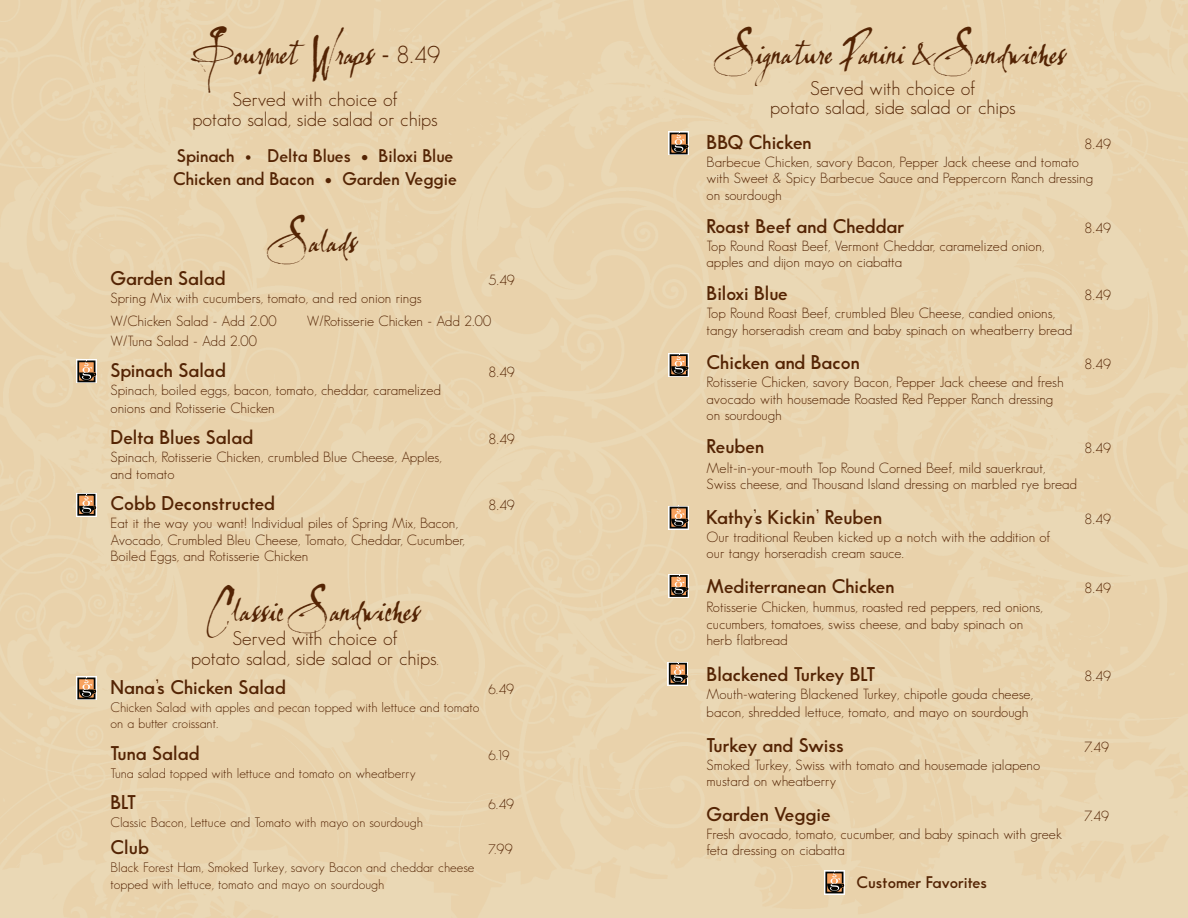
<style>
.page{position:relative;width:1188px;height:918px;background:#fff}
.page>*{position:absolute;margin:0;border:0;box-sizing:border-box;transform-origin:0 0}
.t1{font:45px "Lassigue Dmato";letter-spacing:-.035em;color:#542404}
.t2{font:45px "Lassigue Dmato";letter-spacing:-.015em;color:#542404}
.t3{font:600 19.5px "Sans Serif FLF";color:#542404}
.t4{font:19.5px/19.5px "Sans Serif FLF";color:#542404;text-align:center}
.t5{font:600 18px/22.5px "Sans Serif FLF";color:#542404}
.t6{font:600 16.5px "Sans Serif FLF";color:#542404}
.t7{font:14.4px/16.5px "Sans Serif FLF";color:#542404}
.t8{font:13.5px/16.5px "Sans Serif FLF";color:#542404}
.s1{font-family:"Sans Serif FLF";font-weight:600;font-size:24px}
.s2{font-family:"Sans Serif FLF";font-size:24px}
.s3{font-weight:400}
.s4{font-size:13.5px}
.s5{font-size:14.4px}
.s6{font-family:"Baka Too";font-size:30px}
</style>
<div class="page">
<img style="left:0;top:0;width:1188px;height:918px">
<div style="left:668px;top:131px;width:21px;height:24px;background:#989998"></div>
<div style="left:670px;top:133px;width:18px;height:21px;border:2px solid #040503"></div>
<svg style="left:671px;top:132px;width:18px;height:21px"></svg>
<div style="left:668px;top:353px;width:21px;height:24px;background:#fff"></div>
<div style="left:669px;top:354px;width:19px;height:23px;border:3px solid #fff"></div>
<div style="left:670px;top:354px;width:18px;height:22px;border:2px solid #040503"></div>
<svg style="left:671px;top:354px;width:18px;height:21px"></svg>
<div style="left:668px;top:506px;width:21px;height:23px;background:#989998"></div>
<div style="left:670px;top:507px;width:18px;height:22px;border:2px solid #040503"></div>
<svg style="left:671px;top:506px;width:18px;height:21px"></svg>
<div style="left:668px;top:574px;width:21px;height:24px;background:#989998"></div>
<div style="left:670px;top:575px;width:18px;height:22px;border:2px solid #040503"></div>
<svg style="left:671px;top:575px;width:18px;height:21px"></svg>
<svg style="left:824px;top:871px;width:21px;height:24px"></svg>
<div style="left:825px;top:872px;width:19px;height:21px;border:2px solid #040503"></div>
<svg style="left:827px;top:871px;width:18px;height:21px"></svg>
<div style="left:76px;top:493px;width:21px;height:24px;background:#fff"></div>
<div style="left:77px;top:493px;width:19px;height:23px;border:3px solid #fff"></div>
<div style="left:77px;top:494px;width:18px;height:22px;border:2px solid #040503"></div>
<svg style="left:79px;top:493px;width:17px;height:22px"></svg>
<svg style="left:76px;top:676px;width:21px;height:24px"></svg>
<div style="left:77px;top:678px;width:18px;height:21px;border:2px solid #040503"></div>
<svg style="left:79px;top:677px;width:17px;height:21px"></svg>
<svg style="left:76px;top:359px;width:21px;height:24px"></svg>
<div style="left:77px;top:361px;width:18px;height:21px;border:2px solid #040503"></div>
<svg style="left:79px;top:360px;width:17px;height:21px"></svg>
<div style="left:668px;top:662px;width:20px;height:24px;background:#fff"></div>
<div style="left:668px;top:662px;width:19px;height:23px;border:3px solid #fff"></div>
<div style="left:669px;top:663px;width:18px;height:22px;border:2px solid #040503"></div>
<svg style="left:671px;top:662px;width:17px;height:21px"></svg>
<h1 class="t1" style="left:190px;top:27px;width:252px">Gourmet Wraps <span class="s1">-</span> <span class="s2">8.49</span></h1>
<h2 class="t4" style="left:192px;top:90px;width:247px">Served with choice of<br>potato salad, side salad or chips</h2>
<p class="t5" style="left:173px;top:145px;width:285px">Spinach <span class="s3">•</span> Delta Blues • Biloxi Blue<br>Chicken and Bacon • Garden Veggie</p>
<h1 class="t1" style="left:272px;top:214px;width:87px">Salads</h1>
<h2 class="t3" style="left:111px;top:266px;width:116px">Garden Salad</h2>
<p class="t7" style="left:489px;top:271px;width:28px">5.49</p>
<p class="t7" style="left:111px;top:286px;width:312px;line-height:23.9px">Spring Mix with cucumbers, tomato, and red onion rings<br>W/Chicken Salad - Add 2.00</p>
<p class="t7" style="left:307px;top:313px;width:186px">W/Rotisserie Chicken - Add 2.00</p>
<p class="t7" style="left:111px;top:333px;width:148px">W/Tuna Salad - Add 2.00</p>
<h2 class="t3" style="left:111px;top:359px;width:117px">Spinach Salad</h2>
<p class="t7" style="left:489px;top:364px;width:28px">8.49</p>
<p class="t7" style="left:111px;top:381px;width:332px;line-height:18px">Spinach, boiled eggs, bacon, tomato, cheddar, caramelized onions and Rotisserie Chicken</p>
<h2 class="t3" style="left:111px;top:426px;width:144px">Delta Blues Salad</h2>
<p class="t7" style="left:489px;top:431px;width:28px">8.49</p>
<p class="t7" style="left:111px;top:449px;width:333px">Spinach, Rotisserie Chicken, crumbled Blue Cheese, Apples, and tomato</p>
<h2 class="t3" style="left:111px;top:492px;width:166px">Cobb Deconstructed</h2>
<p class="t7" style="left:489px;top:497px;width:28px">8.49</p>
<p class="t7" style="left:111px;top:515px;width:356px">Eat it the way you want! Individual piles of Spring Mix, Bacon,<br>Avocado, Crumbled Bleu Cheese, Tomato, Cheddar, Cucumber,<br>Boiled Eggs, and Rotisserie Chicken</p>
<h1 class="t2" style="left:210px;top:584px;width:212px">Classic Sandwiches</h1>
<h2 class="t4" style="left:191px;top:629px;width:249px">Served with choice of<br>potato salad, side salad or chips<span class="s4">.</span></h2>
<h2 class="t3" style="left:111px;top:676px;width:177px">Nana’s Chicken Salad</h2>
<p class="t8" style="left:489px;top:681px;width:27px">6.<span class="s5">49</span></p>
<p class="t8" style="left:111px;top:699px;width:371px">Chicken Salad with apples and pecan topped with lettuce and tomato on a butter croissant.</p>
<h2 class="t3" style="left:111px;top:741px;width:91px">Tuna Salad</h2>
<p class="t8" style="left:489px;top:747px;width:22px">6.19</p>
<p class="t8" style="left:111px;top:765px;width:307px">Tuna salad topped with lettuce and tomato on wheatberry</p>
<h2 class="t3" style="left:111px;top:791px;width:27px">BLT</h2>
<p class="t8" style="left:489px;top:796px;width:27px">6.<span class="s5">49</span></p>
<p class="t8" style="left:111px;top:814px;width:314px">Classic Bacon, Lettuce and Tomato with mayo on sourdough</p>
<h2 class="t3" style="left:111px;top:836px;width:40px">Club</h2>
<p class="t8" style="left:489px;top:842px;width:26px">7.<span class="s5">99</span></p>
<p class="t8" style="left:111px;top:860px;width:365px">Black Forest Ham, Smoked Turkey, savory Bacon and cheddar cheese topped with lettuce, tomato and mayo on sourdough</p>
<h1 class="t1" style="left:720px;top:27px;width:348px">Signature Panini <span class="s6">&amp;</span> Sandwiches</h1>
<h2 class="t4" style="left:770px;top:78px;width:247px">Served with choice of<br>potato salad, side salad or chips</h2>
<h2 class="t3" style="left:707px;top:131px;width:106px">BBQ Chicken</h2>
<p class="t7" style="left:1085px;top:136px;width:28px">8.49</p>
<p class="t7" style="left:707px;top:154px;width:388px">Barbecue Chicken, savory Bacon, Pepper Jack cheese and tomato with Sweet &amp; Spicy Barbecue Sauce and Peppercorn Ranch dressing on sourdough</p>
<h2 class="t3" style="left:707px;top:215px;width:199px">Roast Beef and Cheddar</h2>
<p class="t7" style="left:1085px;top:220px;width:28px">8.49</p>
<p class="t7" style="left:707px;top:238px;width:339px">Top Round Roast Beef, Vermont Cheddar, caramelized onion, apples and dijon mayo on ciabatta</p>
<h2 class="t3" style="left:707px;top:282px;width:82px">Biloxi Blue</h2>
<p class="t7" style="left:1085px;top:287px;width:28px">8.49</p>
<p class="t7" style="left:707px;top:305px;width:367px">Top Round Roast Beef, crumbled Bleu Cheese, candied onions, tangy horseradish cream and baby spinach on wheatberry bread</p>
<h2 class="t3" style="left:707px;top:351px;width:155px">Chicken and Bacon</h2>
<p class="t7" style="left:1085px;top:356px;width:28px">8.49</p>
<p class="t7" style="left:707px;top:374px;width:359px">Rotisserie Chicken, savory Bacon, Pepper Jack cheese and fresh avocado with housemade Roasted Red Pepper Ranch dressing on sourdough</p>
<h2 class="t3" style="left:707px;top:435px;width:59px">Reuben</h2>
<p class="t7" style="left:1085px;top:440px;width:28px">8.49</p>
<p class="t7" style="left:707px;top:460px;width:372px">Melt-in-your-mouth Top Round Corned Beef, mild sauerkraut,<br>Swiss cheese, and Thousand Island dressing on marbled rye bread</p>
<h2 class="t3" style="left:707px;top:506px;width:177px">Kathy’s Kickin’ Reuben</h2>
<p class="t7" style="left:1085px;top:511px;width:28px">8.49</p>
<p class="t7" style="left:707px;top:529px;width:345px">Our traditional Reuben kicked up a notch with the addition of our tangy horseradish cream sauce.</p>
<h2 class="t3" style="left:707px;top:575px;width:189px">Mediterranean Chicken</h2>
<p class="t7" style="left:1085px;top:580px;width:28px">8.49</p>
<p class="t7" style="left:707px;top:599px;width:338px">Rotisserie Chicken, hummus, roasted red peppers, red onions, cucumbers, tomatoes, swiss cheese, and baby spinach on herb flatbread</p>
<h2 class="t3" style="left:707px;top:663px;width:170px">Blackened Turkey BLT</h2>
<p class="t7" style="left:1085px;top:668px;width:28px">8.49</p>
<p class="t7" style="left:707px;top:685px;width:328px;line-height:18px">Mouth-watering Blackened Turkey, chipotle gouda cheese, bacon, shredded lettuce, tomato, and mayo on sourdough</p>
<h2 class="t3" style="left:707px;top:734px;width:139px">Turkey and Swiss</h2>
<p class="t7" style="left:1085px;top:739px;width:26px">7.49</p>
<p class="t7" style="left:707px;top:757px;width:335px">Smoked Turkey, Swiss with tomato and housemade jalapeno mustard on wheatberry</p>
<h2 class="t3" style="left:707px;top:803px;width:126px">Garden Veggie</h2>
<p class="t7" style="left:1085px;top:808px;width:26px">7.49</p>
<p class="t7" style="left:707px;top:826px;width:357px">Fresh avocado, tomato, cucumber, and baby spinach with greek feta dressing on ciabatta</p>
<p class="t6" style="left:857px;top:873px;width:132px">Customer Favorites</p>
</div>
